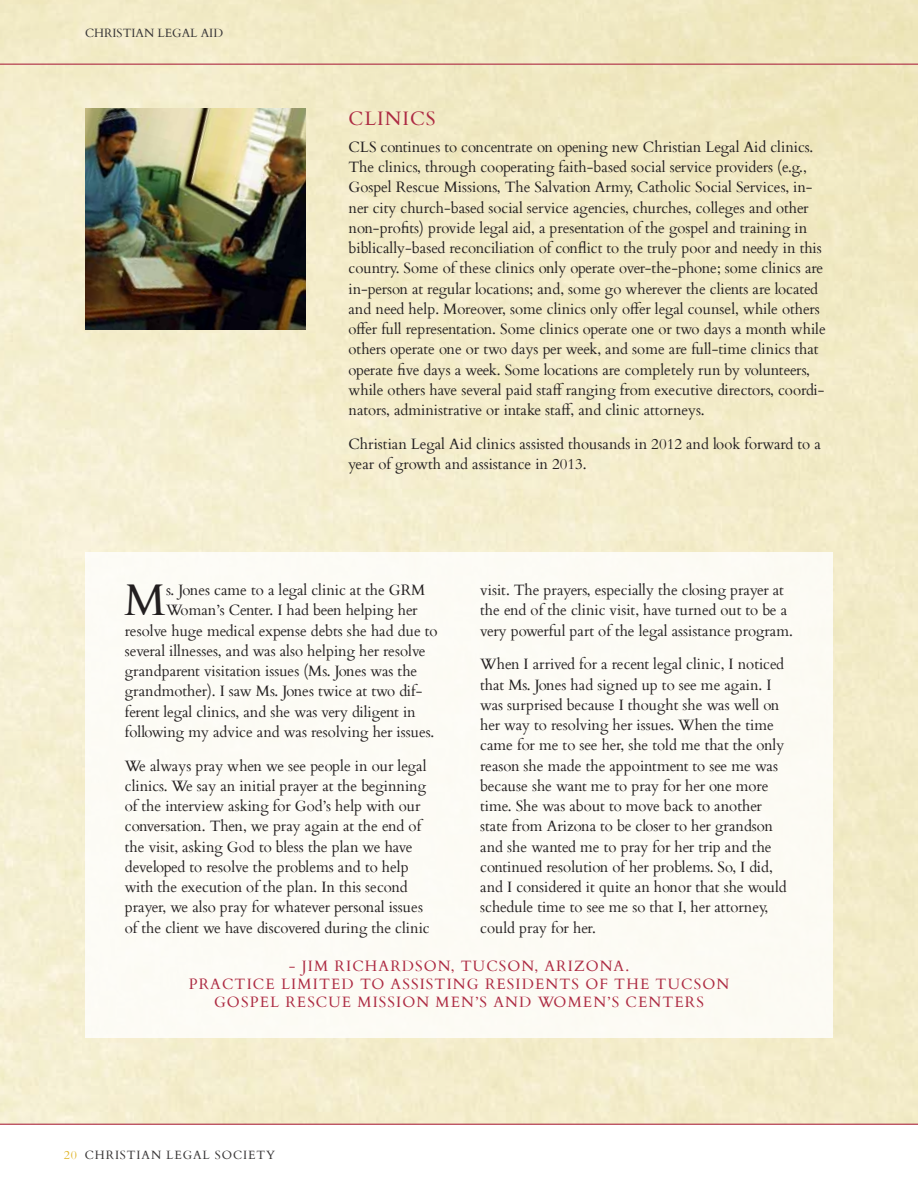
<style>
.page{position:relative;width:918px;height:1188px;background:#fff}
.page>*{position:absolute;margin:0;border:0;box-sizing:border-box;transform-origin:0 0}
.t1{font:44.4px "Cardo";color:#231f20}
.t2{font:19.5px "Cardo";color:#ad2b43}
.t3{font:15px/20.2px "Cardo";color:#231f20}
.t4{font:15px "Cardo";letter-spacing:.075em;color:#ad2b43}
.t5{font:12px "Cardo";letter-spacing:.075em;color:#373536}
.t6{font:12px "Cardo";color:#373536}
.s1{color:#e0b52b}
</style>
<div class="page">
<img style="left:0;top:0;width:918px;height:1124px">
<hr style="left:0;top:64px;width:918px;height:1px;background:#ad2b43">
<hr style="left:0;top:1124px;width:918px;height:1px;background:#ad2b43">
<img style="left:85px;top:108px;width:221px;height:221px">
<div style="left:85px;top:552px;width:748px;height:486px;background:#fdfbf5"></div>
<p class="t6" style="left:85px;top:23px;width:132px">CHRISTIAN LEGAL AID</p>
<h2 class="t2" style="left:349px;top:103px;width:89px">CLINICS</h2>
<p class="t3" style="left:349px;top:136px;width:479px">CLS continues to concentrate on opening new Christian Legal Aid clinics.<br>The clinics, through cooperating faith-based social service providers (e.g., Gospel Rescue Missions, The Salvation Army, Catholic Social Services, in&shy;ner city church-based social service agencies, churches, colleges and other non-profits) provide legal aid, a presentation of the gospel and training in biblically-based reconciliation of conflict to the truly poor and needy in this country. Some of these clinics only operate over-the-phone; some clinics are in-person at regular locations; and, some go wherever the clients are located and need help. Moreover, some clinics only offer legal counsel, while others offer full representation. Some clinics operate one or two days a month while others operate one or two days per week, and some are full-time clinics that operate five days a week. Some locations are completely run by volunteers, while others have several paid staff ranging from executive directors, coordi&shy;nators, administrative or intake staff, and clinic attorneys.</p>
<p class="t3" style="left:349px;top:433px;width:474px">Christian Legal Aid clinics assisted thousands in 2012 and look forward to a year of growth and assistance in 2013.</p>
<h1 class="t1" style="left:124px;top:565px;width:43px">M</h1>
<p class="t3" style="left:166px;top:579px;width:261px">s. Jones came to a legal clinic at the GRM</p>
<p class="t3" style="left:166px;top:599px;width:253px">Woman’s Center. I had been helping her</p>
<p class="t3" style="left:125px;top:620px;width:314px">resolve huge medical expense debts she had due to</p>
<p class="t3" style="left:125px;top:640px;width:302px">several illnesses, and was also helping her resolve</p>
<p class="t3" style="left:125px;top:660px;width:294px">grandparent visitation issues (Ms. Jones was the</p>
<p class="t3" style="left:125px;top:680px;width:299px">grandmother). I saw Ms. Jones twice at two dif-</p>
<p class="t3" style="left:125px;top:701px;width:292px">ferent legal clinics, and she was very diligent in</p>
<p class="t3" style="left:125px;top:721px;width:311px">following my advice and was resolving her issues.</p>
<p class="t3" style="left:125px;top:755px;width:306px">We always pray when we see people in our legal clinics. We say an initial prayer at the beginning of the interview asking for God’s help with our conversation. Then, we pray again at the end of the visit, asking God to bless the plan we have developed to resolve the problems and to help with the execution of the plan. In this second prayer, we also pray for whatever personal issues of the client we have discovered during the clinic</p>
<p class="t3" style="left:480px;top:579px;width:314px">visit. The prayers, especially the closing prayer at the end of the clinic visit, have turned out to be a very powerful part of the legal assistance program.</p>
<p class="t3" style="left:480px;top:653px;width:308px">When I arrived for a recent legal clinic, I noticed that Ms. Jones had signed up to see me again. I was surprised because I thought she was well on her way to resolving her issues. When the time came for me to see her, she told me that the only reason she made the appointment to see me was because she want me to pray for her one more time. She was about to move back to another state from Arizona to be closer to her grandson and she wanted me to pray for her trip and the continued resolution of her problems. So, I did, and I considered it quite an honor that she would schedule time to see me so that I, her attorney, could pray for her.</p>
<p class="t4" style="left:289px;top:954px;width:140px">- Jim Richardson</p>
<p class="t4" style="left:451px;top:954px;width:61px">, Tucson</p>
<p class="t4" style="left:534px;top:954px;width:65px">, Arizona</p>
<p class="t4" style="left:625px;top:954px;width:5px">.</p>
<p class="t4" style="left:189px;top:972px;width:184px">Practice Limited to</p>
<p class="t4" style="left:391px;top:972px;width:157px">Assisting Residents</p>
<p class="t4" style="left:585px;top:972px;width:121px">o f the Tucson</p>
<p class="t4" style="left:214px;top:990px;width:12px">Gospel</p>
<p class="t4" style="left:285px;top:990px;width:131px">Rescue Mission</p>
<p class="t4" style="left:436px;top:990px;width:117px">Men’sand Women</p>
<p class="t4" style="left:607px;top:990px;width:31px">’s Centers</p>
<p class="t5" style="left:64px;top:1146px;width:213px"><span class="s1">20</span> CHRISTIAN LEGAL SOCIETY</p>
</div>
